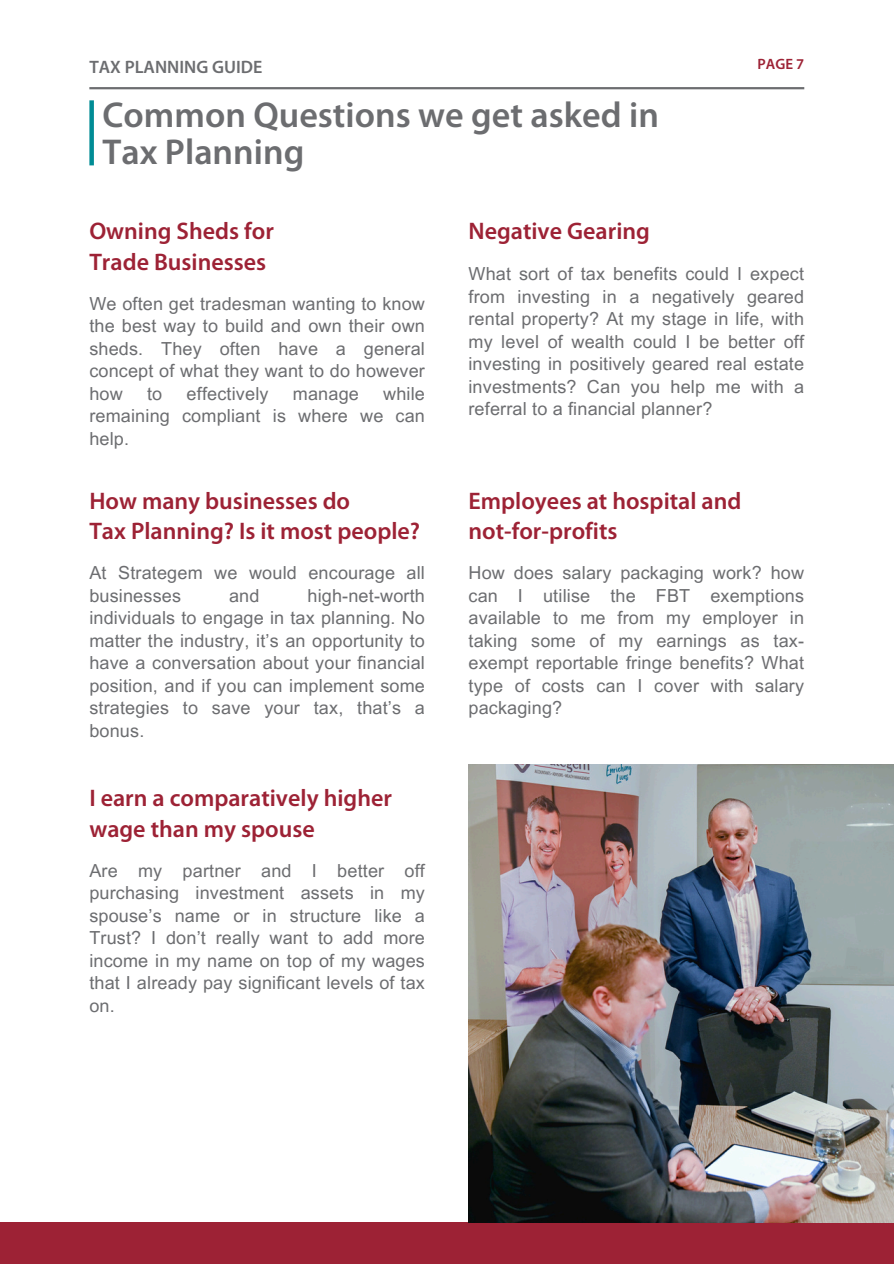
<style>
.page{position:relative;width:894px;height:1264px;background:#fff}
.page>*{position:absolute;margin:0;border:0;box-sizing:border-box;transform-origin:0 0}
.t1{font:600 36px/37.2px "Myriad Pro";color:#6c6d70}
.t2{font:600 24px/30.3px "Myriad Pro";color:#9d2235}
.t3{font:18px/22.5px "Arial MT Pro";letter-spacing:.01em;color:#6c6d70;text-align:justify}
.t4{font:600 18px "Myriad Pro";color:#6c6d70}
.t5{font:600 15px "Myriad Pro";color:#9d2235}
</style>
<div class="page">
<hr style="left:89px;top:87px;width:715px;height:2px;background:#6c6d70">
<div style="left:89px;top:100px;width:5px;height:65px;background:#008c95"></div>
<div style="left:0;top:1221px;width:893px;height:42px;background:#9d2235"></div>
<img style="left:468px;top:764px;width:425px;height:458px">
<p class="t4" style="left:89px;top:59px;width:174px">TAX PLANNING GUIDE</p>
<h1 class="t5" style="left:757px;top:57px;width:48px">PAGE 7</h1>
<h2 class="t1" style="left:102px;top:99px;width:558px">Common Questions we get asked in<br>Tax Planning</h2>
<p class="t2" style="left:89px;top:218px;width:186px">Owning Sheds for<br>Trade Businesses</p>
<h2 class="t2" style="left:468px;top:218px;width:183px">Negative Gearing</h2>
<p class="t3" style="left:468px;top:265px;width:337px">What sort of tax benefits could I expect from investing in a negatively geared rental property? At my stage in life, with my level of wealth could I be better off investing in positively geared real estate investments? Can you help me with a referral to a financial planner?</p>
<p class="t3" style="left:89px;top:294px;width:337px">We often get tradesman wanting to know the best way to build and own their own sheds. They often have a general concept of what they want to do however how</p>
<p class="t3" style="left:147px;top:384px;width:17px">to</p>
<p class="t3" style="left:186px;top:384px;width:83px">effectively</p>
<p class="t3" style="left:293px;top:384px;width:67px">manage</p>
<p class="t3" style="left:89px;top:384px;width:337px;text-indent:294px">while remaining compliant is where we can help.</p>
<h2 class="t2" style="left:89px;top:487px;width:332px">How many businesses do<br>Tax Planning? Is it most people?</h2>
<p class="t3" style="left:89px;top:564px;width:337px">At Strategem we would encourage all businesses</p>
<p class="t3" style="left:89px;top:586px;width:337px;text-indent:218px">high-net-worth individuals to engage in tax planning. No matter the industry, it’s an opportunity to have a conversation about your financial position, and if you can implement some strategies to save your tax, that’s a bonus.</p>
<p class="t3" style="left:229px;top:586px;width:32px">and</p>
<h2 class="t2" style="left:89px;top:785px;width:304px">I earn a comparatively higher wage than my spouse</h2>
<p class="t3" style="left:89px;top:861px;width:337px">Are my partner and I better off purchasing investment assets in my spouse’s name or in structure like a Trust? I don’t really want to add more income in my name on top of my wages that I already pay significant levels of tax on.</p>
<p class="t2" style="left:468px;top:487px;width:274px">Employees at hospital and not-for-profits</p>
<h2 class="t3" style="left:468px;top:564px;width:337px">How does salary packaging work? how can I utilise the FBT exemptions available to me from my employer in taking some of my earnings as tax&shy;exempt reportable fringe benefits? What type of costs can I cover with salary packaging?</h2>
</div>
